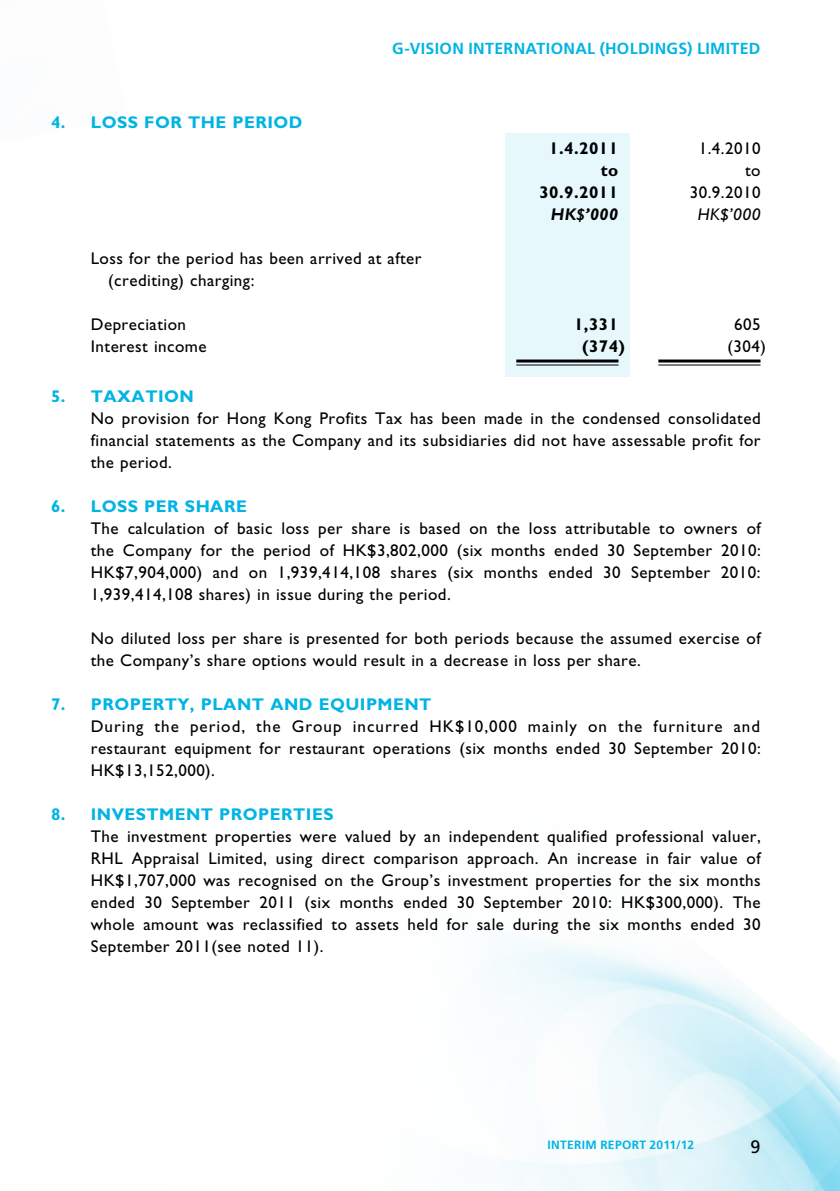
<style>
.page{position:relative;width:840px;height:1191px;background:#fff}
.page>*{position:absolute;margin:0;border:0;box-sizing:border-box;transform-origin:0 0}
.t1{font:18px "Frutiger LT Std";color:#000}
.t2{font:17px/22px "Gill Sans Std";letter-spacing:.03em;color:#000;text-align:justify}
.t3{font:700 17px "Gill Sans Std";letter-spacing:.03em;color:#00b4e3}
.t4{font:700 17px "Gill Sans Std";letter-spacing:.03em;color:#000}
.t5{font:italic 700 17px "Gill Sans Std";color:#000}
.t6{font:italic 17px "Gill Sans Std";color:#000}
.t7{font:700 16px "Frutiger LT Std";letter-spacing:.02em;color:#00b4e3}
.t8{font:700 12px "Frutiger LT Std";letter-spacing:.03em;color:#00b4e3}
</style>
<div class="page">
<div style="left:505px;top:133px;width:124px;height:244px;background:#e6f8fc"></div>
<hr style="left:516px;top:359px;width:102px;height:3px;background:#000">
<hr style="left:516px;top:364px;width:102px;height:1px;background:#000">
<hr style="left:658px;top:359px;width:102px;height:3px;background:#000">
<hr style="left:658px;top:364px;width:102px;height:1px;background:#000">
<p class="t3" style="left:51px;top:112px;width:253px">4. LOSS FOR THE PERIOD</p>
<p class="t7" style="left:392px;top:39px;width:369px">G-VISION INTERNATIONAL (HOLDINGS) LIMITED</p>
<p class="t4" style="left:549px;top:138px;width:70px">1.4.2011</p>
<p class="t2" style="left:698px;top:137px;width:63px">1.4.2010</p>
<p class="t4" style="left:600px;top:160px;width:19px">to</p>
<p class="t2" style="left:744px;top:159px;width:17px">to</p>
<p class="t4" style="left:539px;top:182px;width:80px">30.9.2011</p>
<p class="t2" style="left:689px;top:181px;width:72px">30.9.2010</p>
<p class="t5" style="left:550px;top:204px;width:69px">HK$’000</p>
<p class="t6" style="left:697px;top:204px;width:64px">HK$’000</p>
<p class="t2" style="left:108px;top:247px;width:314px;text-indent:-17px">Loss for the period has been arrived at after (crediting) charging:</p>
<p class="t2" style="left:91px;top:313px;width:97px">Depreciation</p>
<p class="t4" style="left:573px;top:314px;width:46px">1,331</p>
<p class="t2" style="left:733px;top:313px;width:28px">605</p>
<p class="t2" style="left:91px;top:335px;width:117px">Interest income</p>
<p class="t4" style="left:581px;top:336px;width:45px">(374)</p>
<p class="t2" style="left:727px;top:335px;width:40px">(304)</p>
<p class="t3" style="left:51px;top:386px;width:144px">5. TAXATION</p>
<p class="t2" style="left:91px;top:407px;width:671px">No provision for Hong Kong Profits Tax has been made in the condensed consolidated financial statements as the Company and its subsidiaries did not have assessable profit for the period.</p>
<p class="t3" style="left:51px;top:496px;width:197px">6. LOSS PER SHARE</p>
<p class="t2" style="left:91px;top:517px;width:671px">The calculation of basic loss per share is based on the loss attributable to owners of the Company for the period of HK$3,802,000 (six months ended 30 September 2010:<br>HK$7,904,000) and on 1,939,414,108 shares (six months ended 30 September 2010:<br>1,939,414,108 shares) in issue during the period.</p>
<p class="t2" style="left:91px;top:627px;width:671px">No diluted loss per share is presented for both periods because the assumed exercise of the Company’s share options would result in a decrease in loss per share.</p>
<p class="t3" style="left:51px;top:694px;width:382px">7. PROPERTY, PLANT AND EQUIPMENT</p>
<p class="t2" style="left:91px;top:715px;width:671px">During the period, the Group incurred HK$10,000 mainly on the furniture and restaurant equipment for restaurant operations (six months ended 30 September 2010:<br>HK$13,152,000).</p>
<p class="t3" style="left:51px;top:804px;width:284px">8. INVESTMENT PROPERTIES</p>
<p class="t2" style="left:91px;top:825px;width:671px">The investment properties were valued by an independent qualified professional valuer, RHL Appraisal Limited, using direct comparison approach. An increase in fair value of HK$1,707,000 was recognised on the Group’s investment properties for the six months ended 30 September 2011 (six months ended 30 September 2010: HK$300,000). The whole amount was reclassified to assets held for sale during the six months ended 30<br>September 2011(see noted 11).</p>
<p class="t8" style="left:547px;top:1137px;width:148px">INTERIM REPORT 2011/12</p>
<p class="t1" style="left:750px;top:1136px;width:12px">9</p>
</div>
